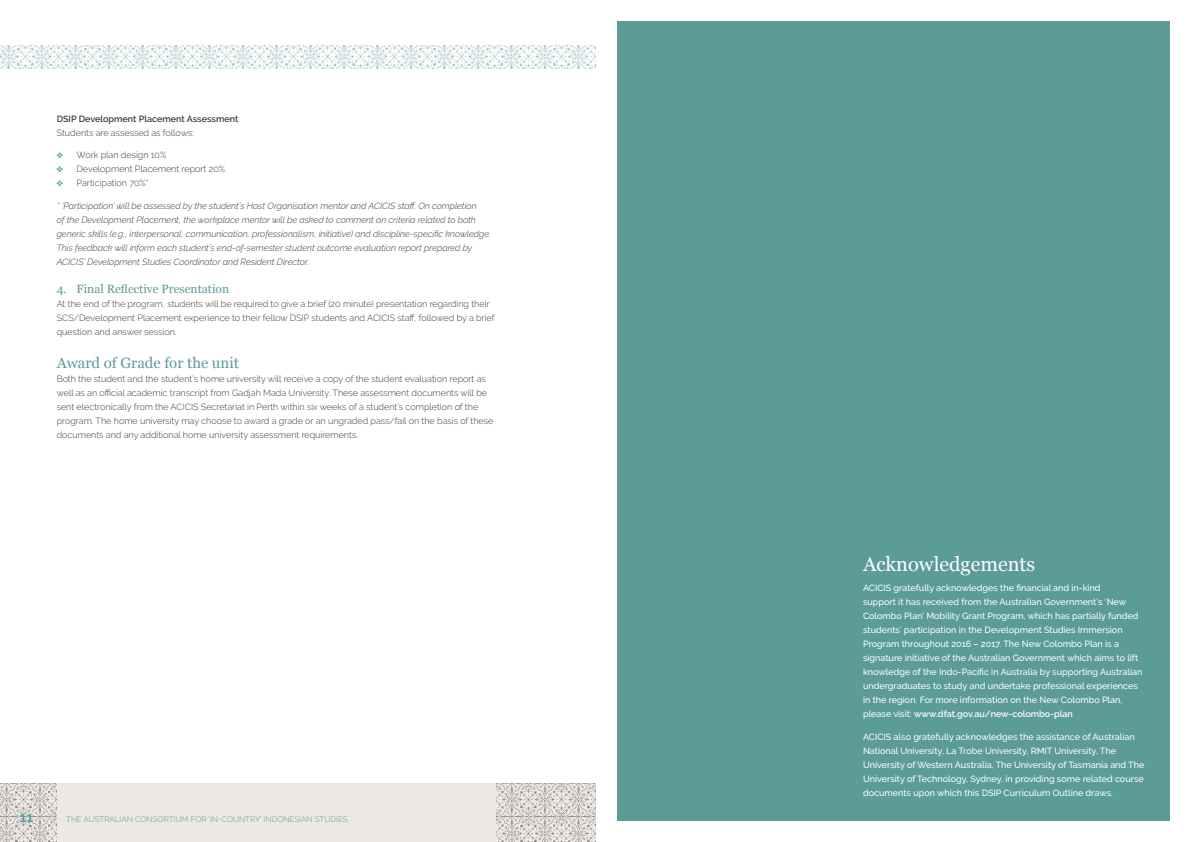
<style>
.page{position:relative;width:1191px;height:842px;background:#fff}
.page>*{position:absolute;margin:0;border:0;box-sizing:border-box;transform-origin:0 0}
.t1{font:20px "Georgia";color:#fff}
.t2{font:15px "Georgia";color:#5b9b98}
.t3{font:600 14px "Raleway";color:#5b9b98}
.t4{font:12px "Georgia";color:#5b9b98}
.t5{font:500 9px/14px "Raleway";color:#fff}
.t6{font:300 9px/14px "Raleway";color:#3e3935}
.t7{font:italic 300 9px/14px "Raleway";color:#3e3935}
.t8{font:600 9px "Raleway";color:#3e3935}
.t9{font:300 8px "Raleway";color:#5b9b98}
.t10{font:8px "Arial Unicode MS";color:#5b9b98}
.s1{font-weight:600}
</style>
<div class="page">
<div style="left:0;top:783px;width:595px;height:59px;background:#ece8e4"></div>
<img style="left:0;top:783px;width:57px;height:59px">
<img style="left:496px;top:783px;width:99px;height:59px">
<img style="left:0;top:45px;width:595px;height:23px">
<div style="left:617px;top:21px;width:552px;height:800px;background:#5b9b98"></div>
<p class="t8" style="left:57px;top:114px;width:183px">DSIP Development Placement Assessment</p>
<p class="t6" style="left:57px;top:126px;width:139px">Students are assessed as follows:</p>
<p class="t10" style="left:57px;top:150px;width:8px">✜</p>
<p class="t6" style="left:77px;top:148px;width:91px">Work plan design 10%</p>
<p class="t10" style="left:57px;top:164px;width:8px">✜</p>
<p class="t6" style="left:77px;top:162px;width:150px">Development Placement report 20%</p>
<p class="t10" style="left:57px;top:178px;width:8px">✜</p>
<p class="t6" style="left:77px;top:176px;width:74px">Participation 70%*</p>
<p class="t7" style="left:57px;top:199px;width:435px">* ‘Participation’ will be assessed by the student’s Host Organisation mentor and ACICIS staff. On completion<br>of the Development Placement, the workplace mentor will be asked to comment on criteria related to both generic skills (e.g., interpersonal, communication, professionalism, initiative) and discipline-specific knowledge.<br>This feedback will inform each student’s end-of-semester student outcome evaluation report prepared by ACICIS’ Development Studies Coordinator and Resident Director.</p>
<h3 class="t4" style="left:57px;top:281px;width:174px">4. Final Reflective Presentation</h3>
<p class="t6" style="left:57px;top:297px;width:439px">At the end of the program, students will be required to give a brief (20 minute) presentation regarding their<br>SCS/Development Placement experience to their fellow DSIP students and ACICIS staff, followed by a brief question and answer session.</p>
<h2 class="t2" style="left:57px;top:351px;width:184px">Award of Grade for the unit</h2>
<p class="t6" style="left:57px;top:371px;width:438px">Both the student and the student’s home university will receive a copy of the student evaluation report as well as an official academic transcript from Gadjah Mada University. These assessment documents will be sent electronically from the ACICIS Secretariat in Perth within six weeks of a student’s completion of the program. The home university may choose to award a grade or an ungraded pass/fail on the basis of these documents and any additional home university assessment requirements.</p>
<h3 class="t3" style="left:20px;top:809px;width:15px">11</h3>
<p class="t9" style="left:66px;top:815px;width:283px">THE AUSTRALIAN CONSORTIUM FOR ‘IN-COUNTRY’ INDONESIAN STUDIES</p>
<h1 class="t1" style="left:863px;top:550px;width:173px">Acknowledgements</h1>
<p class="t5" style="left:863px;top:581px;width:281px">ACICIS gratefully acknowledges the financial and in-kind<br>support it has received from the Australian Government’s ‘New Colombo Plan’ Mobility Grant Program, which has partially funded students’ participation in the Development Studies Immersion Program throughout 2016 – 2017. The New Colombo Plan is a signature initiative of the Australian Government which aims to lift knowledge of the Indo-Pacific in Australia by supporting Australian undergraduates to study and undertake professional experiences in the region. For more information on the New Colombo Plan, please visit: <span class="s1">www.dfat.gov.au/new-colombo-plan</span></p>
<p class="t5" style="left:863px;top:729px;width:283px">ACICIS also gratefully acknowledges the assistance of Australian National University, La Trobe University, RMIT University, The University of Western Australia, The University of Tasmania and The University of Technology, Sydney, in providing some related course documents upon which this DSIP Curriculum Outline draws.</p>
</div>
